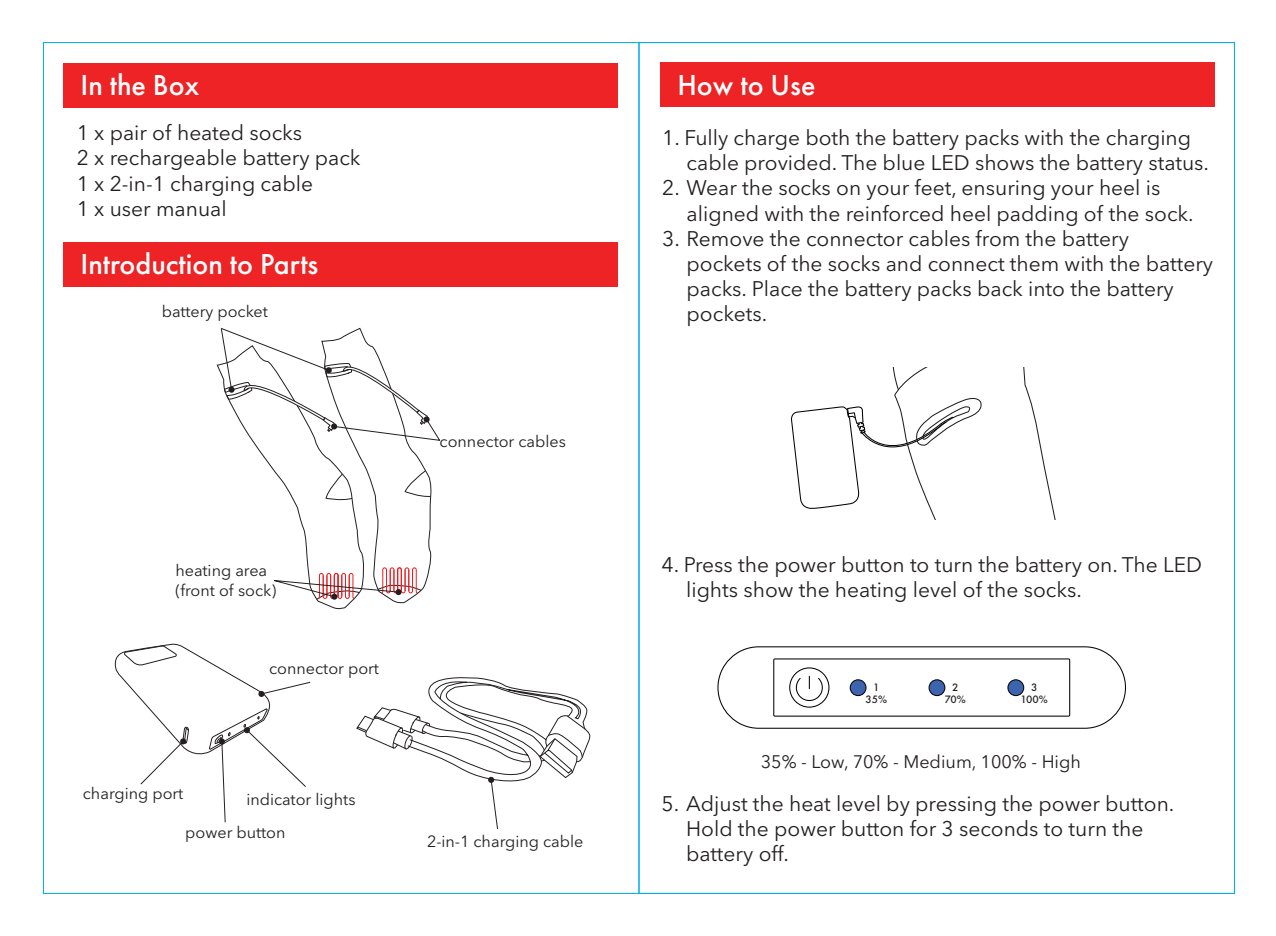
<style>
.page{position:relative;width:1276px;height:936px;background:#fff}
.page>*{position:absolute;margin:0;border:0;box-sizing:border-box;transform-origin:0 0}
.t1{font:500 30px "Futura PT";color:#fff}
.t2{font:21px/25.2px "Avenir Next LT Pro";color:#231f20}
.t3{font:18px "Avenir Next LT Pro";color:#231f20}
.t4{font:16.2px/33px "Avenir Next LT Pro";color:#231f20}
.t5{font:500 11.1px/12.3px "Futura PT";letter-spacing:-.03em;color:#231f20;text-align:center}
</style>
<div class="page">
<svg style="left:114px;top:643px;width:197px;height:180px"></svg>
<svg style="left:258px;top:690px;width:7px;height:7px"></svg>
<svg style="left:356px;top:677px;width:235px;height:152px"></svg>
<div style="left:488px;top:776px;width:6px;height:7px;background:#231f20;border-radius:50%"></div>
<div style="left:660px;top:62px;width:555px;height:45px;background:#ed2325"></div>
<div style="left:64px;top:63px;width:554px;height:45px;background:#ed2325"></div>
<div style="left:64px;top:242px;width:554px;height:45px;background:#ed2325"></div>
<svg style="left:216px;top:328px;width:224px;height:282px"></svg>
<svg style="left:331px;top:593px;width:7px;height:7px"></svg>
<div style="left:395px;top:589px;width:7px;height:6px;background:#231f20;border-radius:50%"></div>
<svg style="left:791px;top:367px;width:265px;height:152px"></svg>
<div style="left:717px;top:646px;width:409px;height:82px;border:1px solid #040503;border-radius:41px"></div>
<div style="left:773px;top:658px;width:297px;height:58px;border:1px solid #040503"></div>
<div style="left:789px;top:667px;width:40px;height:40px;border:1px solid #040503;border-radius:50%"></div>
<svg style="left:793px;top:676px;width:30px;height:27px"></svg>
<div style="left:850px;top:679px;width:16px;height:16px;background:#3d64af;border-radius:50%"></div>
<div style="left:849px;top:679px;width:17px;height:17px;border:1px solid #040503;border-radius:50%"></div>
<div style="left:929px;top:679px;width:16px;height:16px;background:#3d64af;border-radius:50%"></div>
<div style="left:928px;top:679px;width:17px;height:17px;border:1px solid #040503;border-radius:50%"></div>
<div style="left:1008px;top:679px;width:15px;height:16px;background:#3d64af;border-radius:50%"></div>
<div style="left:1007px;top:679px;width:17px;height:17px;border:1px solid #040503;border-radius:50%"></div>
<h1 class="t1" style="left:81px;top:67px;width:120px">In the Box</h1>
<h1 class="t1" style="left:677px;top:66px;width:140px">How to Use</h1>
<p class="t2" style="left:77px;top:120px;width:285px">1 x pair of heated socks<br>2 x rechargeable battery pack<br>1 x 2-in-1 charging cable<br>1 x user manual</p>
<h1 class="t1" style="left:81px;top:246px;width:239px">Introduction to Parts</h1>
<p class="t4" style="left:162px;top:295px;width:108px">battery pocket</p>
<p class="t4" style="left:439px;top:425px;width:128px">connector cables</p>
<p class="t2" style="left:686px;top:125px;width:524px;text-indent:-24px">1. Fully charge both the battery packs with the charging cable provided. The blue LED shows the battery status.</p>
<p class="t2" style="left:686px;top:175px;width:508px;text-indent:-24px">2. Wear the socks on your feet, ensuring your heel is aligned with the reinforced heel padding of the sock.</p>
<p class="t2" style="left:686px;top:226px;width:528px;text-indent:-24px">3. Remove the connector cables from the battery<br>pockets of the socks and connect them with the battery packs. Place the battery packs back into the battery pockets.</p>
<p class="t4" style="left:175px;top:560px;width:102px;line-height:19.5px">heating area (front of sock)</p>
<p class="t2" style="left:686px;top:552px;width:517px;text-indent:-24px">4. Press the power button to turn the battery on. The LED lights show the heating level of the socks.</p>
<p class="t4" style="left:269px;top:652px;width:111px">connector port</p>
<p class="t4" style="left:83px;top:776px;width:102px">charging port</p>
<p class="t4" style="left:185px;top:782px;width:172px;text-indent:61px">indicator lights power button</p>
<p class="t4" style="left:427px;top:824px;width:158px">2-in-1 charging cable</p>
<p class="t5" style="left:865px;top:681px;width:23px">1<br>35%</p>
<p class="t5" style="left:945px;top:681px;width:22px">2<br>70%</p>
<p class="t5" style="left:1020px;top:681px;width:29px">3<br>100%</p>
<p class="t3" style="left:761px;top:750px;width:322px">35% - Low, 70% - Medium, 100% - High</p>
<p class="t2" style="left:686px;top:791px;width:490px;text-indent:-24px">5. Adjust the heat level by pressing the power button.<br>Hold the power button for 3 seconds to turn the battery off.</p>
</div>
